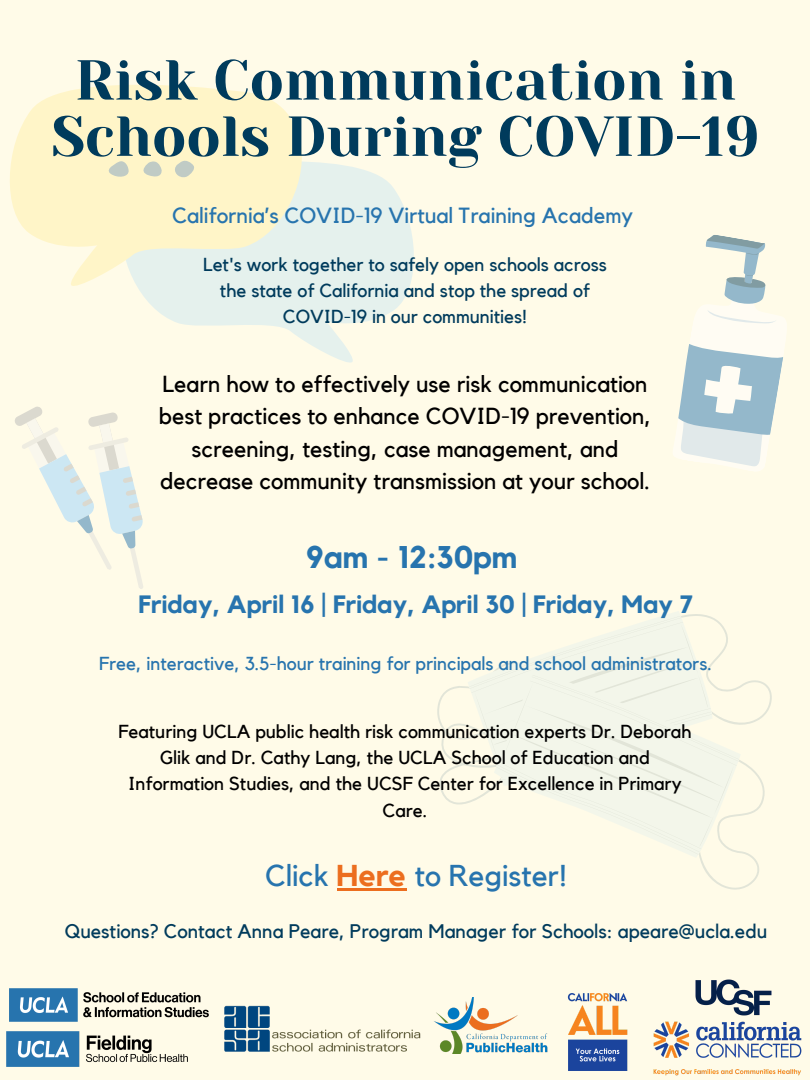
<style>
.page{position:relative;width:810px;height:1080px;background:#fffbe8}
.page>*{position:absolute;margin:0;border:0;box-sizing:border-box;transform-origin:0 0}
.t1{font:56.25px/56.2px "Yeseva One";color:#003b5c;text-align:center}
.t2{font:700 31.25px "Kollektif";color:#2774ae}
.t3{font:30.06px "Kollektif";color:#2774ae}
.t4{font:700 25px "Kollektif";color:#2774ae}
.t5{font:23.12px/32.4px "Kollektif";color:#000;text-align:center}
.t6{font:21.88px "Kollektif";color:#2774ae}
.t7{font:19.62px "Kollektif";color:#003b5c}
.t8{font:18.75px/26.2px "Kollektif";color:#000;text-align:center}
.t9{font:18.75px/26.2px "Kollektif";color:#003b5c;text-align:center}
.t10{font:18.75px "Kollektif";color:#2774ae}
.s1{font-weight:700;color:#ec6e1f}
</style>
<div class="page">
<img style="left:653px;top:1022px;width:149px;height:53px">
<img style="left:434px;top:998px;width:114px;height:55px">
<img style="left:7px;top:1036px;width:181px;height:31px">
<svg style="left:139px;top:162px;width:275px;height:201px;fill:#e5f1ed"></svg>
<svg style="left:10px;top:84px;width:299px;height:206px;background:#faf5d2"></svg>
<svg style="left:104px;top:160px;width:25px;height:19px"></svg>
<svg style="left:137px;top:159px;width:25px;height:20px"></svg>
<svg style="left:174px;top:159px;width:22px;height:20px"></svg>
<svg style="left:673px;top:235px;width:113px;height:236px"></svg>
<svg style="left:15px;top:406px;width:128px;height:183px"></svg>
<svg style="left:437px;top:611px;width:335px;height:279px"></svg>
<img style="left:696px;top:979px;width:75px;height:37px">
<img style="left:224px;top:1005px;width:197px;height:47px">
<img style="left:6px;top:988px;width:203px;height:48px">
<hr style="left:337px;top:888px;width:70px;height:3px;background:#ec6e1f">
<img style="left:567px;top:993px;width:61px;height:78px">
<p class="t1" style="left:51px;top:52px;width:710px">Risk Communication in<br>Schools During COVID-19</p>
<p class="t6" style="left:172px;top:206px;width:463px">California’s COVID-19 Virtual Training Academy</p>
<p class="t9" style="left:203px;top:252px;width:405px">Let's work together to safely open schools across the state of California and stop the spread of<br>COVID-19 in our communities!</p>
<p class="t5" style="left:159px;top:369px;width:494px">Learn how to effectively use risk communication best practices to enhance COVID-19 prevention, screening, testing, case management, and decrease community transmission at your school.</p>
<p class="t2" style="left:306px;top:543px;width:212px">9am - 12:30pm</p>
<p class="t4" style="left:139px;top:593px;width:556px">Friday, April 16 | Friday, April 30 | Friday, May 7</p>
<p class="t10" style="left:99px;top:655px;width:614px">Free, interactive, 3.5-hour training for principals and school administrators.</p>
<p class="t8" style="left:118px;top:719px;width:575px">Featuring UCLA public health risk communication experts Dr. Deborah Glik and Dr. Cathy Lang, the UCLA School of Education and Information Studies, and the UCSF Center for Excellence in Primary Care.</p>
<p class="t3" style="left:265px;top:862px;width:303px">Click <span class="s1">Here</span> to Register!</p>
<p class="t7" style="left:65px;top:923px;width:704px">Questions? Contact Anna Peare, Program Manager for Schools: apeare@ucla.edu</p>
</div>
